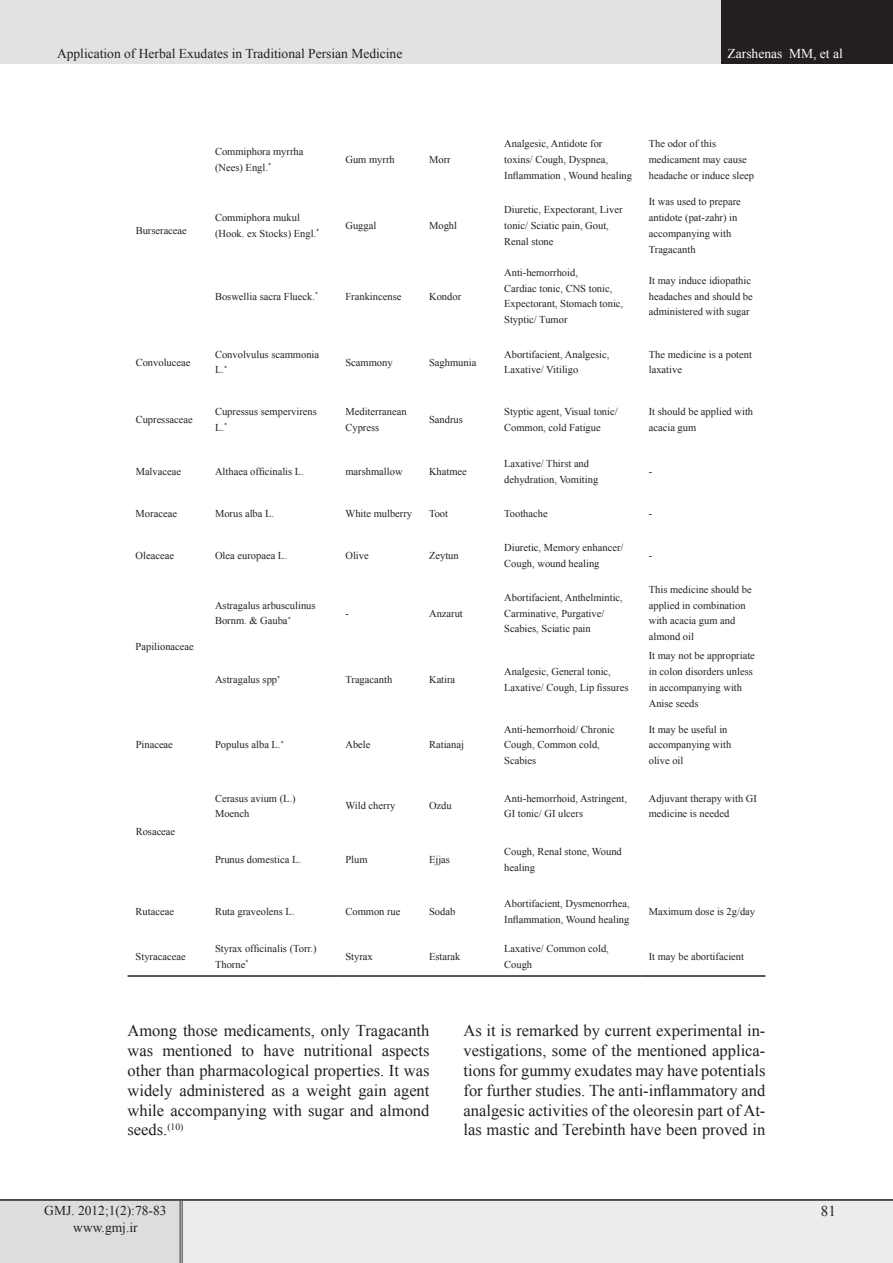
<style>
.page{position:relative;width:893px;height:1263px;background:#fff}
.page>*{position:absolute;margin:0;border:0;box-sizing:border-box;transform-origin:0 0}
.t1{font:16.5px/19.8px "Times New Roman";color:#231f20;text-align:justify}
.t2{font:15px "Times New Roman";color:#231f20}
.t3{font:13.5px/16.2px "Times New Roman";color:#231f20;text-align:center}
.t4{font:13.5px "Times New Roman";color:#fff}
.t5{font:10.5px/15.8px "Times New Roman";color:#231f20}
</style>
<div class="page">
<div style="left:0;top:1200px;width:181px;height:63px;background:#dcdddf"></div>
<div style="left:181px;top:1200px;width:712px;height:63px;background:#ececee"></div>
<hr style="left:180px;top:1201px;width:3px;height:62px;background:#fff">
<hr style="left:180px;top:1201px;width:1px;height:62px;background:#231f20">
<hr style="left:182px;top:1201px;width:1px;height:62px;background:#231f20">
<hr style="left:0;top:1199px;width:181px;height:2px;background:#231f20">
<hr style="left:181px;top:1199px;width:712px;height:2px;background:#231f20">
<div style="left:0;top:0;width:722px;height:64px;background:#e1e2e4"></div>
<div style="left:722px;top:0;width:171px;height:64px;background:#231f20"></div>
<hr style="left:128px;top:975px;width:79px;height:2px;background:#231f20">
<hr style="left:207px;top:975px;width:130px;height:2px;background:#231f20">
<hr style="left:337px;top:975px;width:84px;height:2px;background:#231f20">
<hr style="left:421px;top:975px;width:75px;height:2px;background:#231f20">
<hr style="left:496px;top:975px;width:145px;height:2px;background:#231f20">
<hr style="left:641px;top:975px;width:124px;height:2px;background:#231f20">
<p class="t3" style="left:57px;top:45px;width:347px">Application of Herbal Exudates in Traditional Persian Medicine</p>
<p class="t4" style="left:728px;top:44px;width:117px">Zarshenas MM, et al</p>
<p class="t5" style="left:136px;top:222px;width:53px">Burseraceae</p>
<p class="t5" style="left:215px;top:144px;width:90px">Commiphora myrrha (Nees) Engl.<sup>*</sup></p>
<p class="t5" style="left:345px;top:152px;width:51px">Gum myrrh</p>
<p class="t5" style="left:429px;top:152px;width:23px">Morr</p>
<p class="t5" style="left:215px;top:210px;width:106px">Commiphora mukul (Hook. ex Stocks) Engl.<sup>*</sup></p>
<p class="t5" style="left:345px;top:217px;width:32px">Guggal</p>
<p class="t5" style="left:429px;top:217px;width:30px">Moghl</p>
<p class="t5" style="left:215px;top:288px;width:105px">Boswellia sacra Flueck.<sup>*</sup></p>
<p class="t5" style="left:345px;top:288px;width:57px">Frankincense</p>
<p class="t5" style="left:429px;top:288px;width:34px">Kondor</p>
<p class="t5" style="left:504px;top:136px;width:129px">Analgesic, Antidote for toxins/ Cough, Dyspnea,<br>Inflammation , Wound healing</p>
<p class="t5" style="left:649px;top:136px;width:107px">The odor of this medicament may cause headache or induce sleep</p>
<p class="t5" style="left:504px;top:202px;width:120px">Diuretic, Expectorant, Liver tonic/ Sciatic pain, Gout,<br>Renal stone</p>
<p class="t5" style="left:649px;top:194px;width:94px">It was used to prepare antidote (pat-zahr) in accompanying with<br>Tragacanth</p>
<p class="t5" style="left:504px;top:264px;width:120px">Anti-hemorrhoid,<br>Cardiac tonic, CNS tonic,<br>Expectorant, Stomach tonic,<br>Styptic/ Tumor</p>
<p class="t5" style="left:649px;top:272px;width:106px">It may induce idiopathic headaches and should be administered with sugar</p>
<p class="t5" style="left:136px;top:354px;width:56px">Convoluceae</p>
<p class="t5" style="left:215px;top:346px;width:106px">Convolvulus scammonia<br>L.<sup>*</sup></p>
<p class="t5" style="left:345px;top:354px;width:49px">Scammony</p>
<p class="t5" style="left:429px;top:354px;width:49px">Saghmunia</p>
<p class="t5" style="left:504px;top:346px;width:107px">Abortifacient, Analgesic,<br>Laxative/ Vitiligo</p>
<p class="t5" style="left:649px;top:346px;width:105px">The medicine is a potent laxative</p>
<p class="t5" style="left:136px;top:411px;width:59px">Cupressaceae</p>
<p class="t5" style="left:215px;top:403px;width:103px">Cupressus sempervirens<br>L.<sup>*</sup></p>
<p class="t5" style="left:345px;top:403px;width:63px">Mediterranean<br>Cypress</p>
<p class="t5" style="left:429px;top:411px;width:35px">Sandrus</p>
<p class="t5" style="left:504px;top:403px;width:115px">Styptic agent, Visual tonic/<br>Common, cold Fatigue</p>
<p class="t5" style="left:649px;top:403px;width:106px">It should be applied with acacia gum</p>
<p class="t5" style="left:136px;top:463px;width:47px">Malvaceae</p>
<p class="t5" style="left:215px;top:463px;width:90px">Althaea officinalis L.</p>
<p class="t5" style="left:345px;top:463px;width:59px">marshmallow</p>
<p class="t5" style="left:429px;top:463px;width:39px">Khatmee</p>
<p class="t5" style="left:504px;top:456px;width:96px">Laxative/ Thirst and dehydration, Vomiting</p>
<p class="t5" style="left:649px;top:463px;width:5px">-</p>
<p class="t5" style="left:136px;top:506px;width:43px">Moraceae</p>
<p class="t5" style="left:215px;top:506px;width:61px">Morus alba L.</p>
<p class="t5" style="left:345px;top:506px;width:68px">White mulberry</p>
<p class="t5" style="left:429px;top:506px;width:21px">Toot</p>
<p class="t5" style="left:504px;top:506px;width:45px">Toothache</p>
<p class="t5" style="left:649px;top:506px;width:5px">-</p>
<p class="t5" style="left:136px;top:548px;width:40px">Oleaceae</p>
<p class="t5" style="left:215px;top:548px;width:74px">Olea europaea L.</p>
<p class="t5" style="left:345px;top:548px;width:25px">Olive</p>
<p class="t5" style="left:429px;top:548px;width:31px">Zeytun</p>
<p class="t5" style="left:504px;top:540px;width:121px">Diuretic, Memory enhancer/<br>Cough, wound healing</p>
<p class="t5" style="left:649px;top:548px;width:5px">-</p>
<p class="t5" style="left:136px;top:638px;width:60px">Papilionaceae</p>
<p class="t5" style="left:215px;top:597px;width:102px">Astragalus arbusculinus<br>Bornm. &amp; Gauba<sup>*</sup></p>
<p class="t5" style="left:345px;top:605px;width:5px">-</p>
<p class="t5" style="left:429px;top:605px;width:35px">Anzarut</p>
<p class="t5" style="left:504px;top:589px;width:120px">Abortifacient, Anthelmintic,<br>Carminative, Purgative/<br>Scabies, Sciatic pain</p>
<p class="t5" style="left:649px;top:581px;width:104px">This medicine should be applied in combination with acacia gum and almond oil</p>
<p class="t5" style="left:215px;top:671px;width:67px">Astragalus spp<sup>*</sup></p>
<p class="t5" style="left:345px;top:671px;width:48px">Tragacanth</p>
<p class="t5" style="left:429px;top:671px;width:28px">Katira</p>
<p class="t5" style="left:504px;top:664px;width:126px">Analgesic, General tonic,<br>Laxative/ Cough, Lip fissures</p>
<p class="t5" style="left:649px;top:648px;width:108px">It may not be appropriate in colon disorders unless in accompanying with<br>Anise seeds</p>
<p class="t5" style="left:136px;top:737px;width:39px">Pinaceae</p>
<p class="t5" style="left:215px;top:737px;width:70px">Populus alba L.<sup>*</sup></p>
<p class="t5" style="left:345px;top:737px;width:27px">Abele</p>
<p class="t5" style="left:429px;top:737px;width:36px">Ratianaj</p>
<p class="t5" style="left:504px;top:721px;width:112px">Anti-hemorrhoid/ Chronic<br>Cough, Common cold,<br>Scabies</p>
<p class="t5" style="left:649px;top:721px;width:84px">It may be useful in accompanying with olive oil</p>
<p class="t5" style="left:136px;top:823px;width:41px">Rosaceae</p>
<p class="t5" style="left:215px;top:790px;width:82px">Cerasus avium (L.)<br>Moench</p>
<p class="t5" style="left:345px;top:798px;width:52px">Wild cherry</p>
<p class="t5" style="left:429px;top:798px;width:24px">Ozdu</p>
<p class="t5" style="left:504px;top:790px;width:124px">Anti-hemorrhoid, Astringent,<br>GI tonic/ GI ulcers</p>
<p class="t5" style="left:649px;top:790px;width:110px">Adjuvant therapy with GI medicine is needed</p>
<p class="t5" style="left:215px;top:852px;width:88px">Prunus domestica L.</p>
<p class="t5" style="left:345px;top:852px;width:24px">Plum</p>
<p class="t5" style="left:429px;top:852px;width:22px">Ejjas</p>
<p class="t5" style="left:504px;top:844px;width:119px">Cough, Renal stone, Wound healing</p>
<p class="t5" style="left:136px;top:903px;width:40px">Rutaceae</p>
<p class="t5" style="left:215px;top:903px;width:81px">Ruta graveolens L.</p>
<p class="t5" style="left:345px;top:903px;width:57px">Common rue</p>
<p class="t5" style="left:429px;top:903px;width:28px">Sodab</p>
<p class="t5" style="left:504px;top:895px;width:127px">Abortifacient, Dysmenorrhea,<br>Inflammation, Wound healing</p>
<p class="t5" style="left:649px;top:903px;width:108px">Maximum dose is 2g/day</p>
<p class="t5" style="left:136px;top:948px;width:52px">Styracaceae</p>
<p class="t5" style="left:215px;top:940px;width:103px">Styrax officinalis (Torr.)<br>Thorne<sup>*</sup></p>
<p class="t5" style="left:345px;top:948px;width:29px">Styrax</p>
<p class="t5" style="left:429px;top:948px;width:33px">Estarak</p>
<p class="t5" style="left:504px;top:940px;width:106px">Laxative/ Common cold,<br>Cough</p>
<p class="t5" style="left:649px;top:948px;width:97px">It may be abortifacient</p>
<h1 class="t1" style="left:128px;top:1020px;width:303px">Among those medicaments, only Tragacanth was mentioned to have nutritional aspects other than pharmacological properties. It was widely administered as a weight gain agent while accompanying with sugar and almond seeds.<sup>(10)</sup></h1>
<p class="t1" style="left:463px;top:1020px;width:303px">As it is remarked by current experimental in&shy;vestigations, some of the mentioned applica&shy;tions for gummy exudates may have potentials for further studies. The anti-inflammatory and analgesic activities of the oleoresin part of At&shy;las mastic and Terebinth have been proved in</p>
<p class="t3" style="left:44px;top:1202px;width:124px">GMJ. 2012;1(2):78-83 www.gmj.ir</p>
<h2 class="t2" style="left:821px;top:1201px;width:16px">81</h2>
</div>
